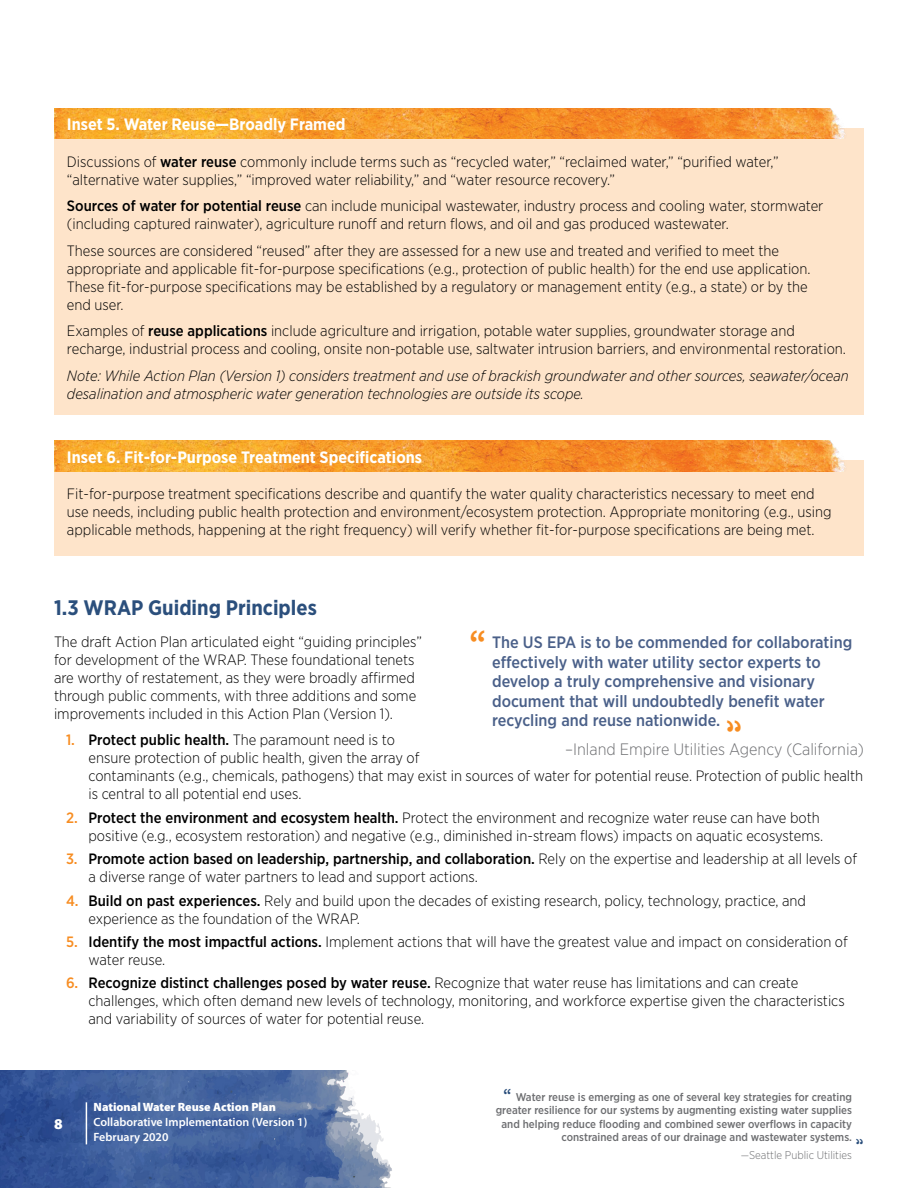
<style>
.page{position:relative;width:918px;height:1188px;background:#fff}
.page>*{position:absolute;margin:0;border:0;box-sizing:border-box;transform-origin:0 0}
.page_number{font:31.5px "Monaco";color:#f78d22}
.H3{font:700 21px "Gotham Narrow";color:#2b4f7c}
.Pull_quote{font:500 16.5px/19.5px "Gotham Narrow";color:#4a6089}
.Callout_Title{font:700 16.5px "Gotham Narrow";color:#fff}
.Pull_quote_name{font:300 16.5px "Gotham Narrow";color:#6d6e71}
.body{font:300 15px/18px "Gotham Narrow";color:#000}
.body-2{font:italic 300 15px/18px "Gotham Narrow";color:#000}
.t1{font:900 15px "Myriad Pro";color:#fff}
.page_number-2{font:15px "Monaco";color:#2b4f7c}
.t2{font:600 12px/15px "Myriad Pro";color:#fff}
.t3{font:900 12px "Myriad Pro";color:#fff}
.Quote{font:500 11.25px/13.5px "Gotham Narrow";color:#6d6e71;text-align:right}
.Quote_Name{font:300 11.25px "Gotham Narrow";color:#6d6e71}
.s1{font-weight:500}
.s2{font-weight:500;color:#f78d22}
.s3{font-size:10.5px}
</style>
<div class="page">
<img style="left:0;top:1070px;width:392px;height:118px">
<hr style="left:86px;top:1102px;width:1px;height:42px;background:#fff">
<div style="left:54px;top:461px;width:810px;height:95px;background:#fee4ca"></div>
<img style="left:54px;top:441px;width:810px;height:30px">
<div style="left:54px;top:128px;width:810px;height:287px;background:#fee4ca"></div>
<img style="left:54px;top:108px;width:792px;height:31px">
<p class="Callout_Title" style="left:67px;top:113px;width:280px">Inset 5. Water Reuse—Broadly Framed</p>
<p class="body" style="left:67px;top:152px;width:713px">Discussions of <span class="s1">water reuse</span> commonly include terms such as “recycled water,” “reclaimed water,” “purified water,” “alternative water supplies,” “improved water reliability,” and “water resource recovery.”</p>
<p class="body" style="left:67px;top:197px;width:758px"><span class="s1">Sources of water for potential reuse</span> can include municipal wastewater, industry process and cooling water, stormwater (including captured rainwater), agriculture runoff and return flows, and oil and gas produced wastewater.</p>
<p class="body" style="left:67px;top:241px;width:745px">These sources are considered “reused” after they are assessed for a new use and treated and verified to meet the appropriate and applicable fit-for-purpose specifications (e.g., protection of public health) for the end use application.<br>These fit-for-purpose specifications may be established by a regulatory or management entity (e.g., a state) or by the end user.</p>
<p class="body" style="left:67px;top:322px;width:781px">Examples of <span class="s1">reuse applications</span> include agriculture and irrigation, potable water supplies, groundwater storage and recharge, industrial process and cooling, onsite non-potable use, saltwater intrusion barriers, and environmental restoration.</p>
<p class="body-2" style="left:67px;top:366px;width:783px">Note: While Action Plan (Version 1) considers treatment and use of brackish groundwater and other sources, seawater/ocean desalination and atmospheric water generation technologies are outside its scope.</p>
<p class="Callout_Title" style="left:67px;top:446px;width:357px">Inset 6. Fit-for-Purpose Treatment Specifications</p>
<p class="body" style="left:67px;top:485px;width:766px">Fit-for-purpose treatment specifications describe and quantify the water quality characteristics necessary to meet end use needs, including public health protection and environment/ecosystem protection. Appropriate monitoring (e.g., using applicable methods, happening at the right frequency) will verify whether fit-for-purpose specifications are being met.</p>
<p class="H3" style="left:54px;top:594px;width:264px">1.3 WRAP Guiding Principles</p>
<p class="body" style="left:54px;top:632px;width:370px">The draft Action Plan articulated eight “guiding principles” for development of the WRAP. These foundational tenets are worthy of restatement, as they were broadly affirmed through public comments, with three additions and some improvements included in this Action Plan (Version 1).</p>
<p class="body" style="left:88px;top:731px;width:776px;text-indent:-22px"><span class="s2">1.</span> <span class="s1">Protect public health.</span> The paramount need is to<br>ensure protection of public health, given the array of<br>contaminants (e.g., chemicals, pathogens) that may exist in sources of water for potential reuse. Protection of public health is central to all potential end uses.</p>
<p class="body" style="left:66px;top:808px;width:759px;text-align:right"><span class="s2">2.</span> <span class="s1">Protect the environment and ecosystem health.</span> Protect the environment and recognize water reuse can have both positive (e.g., ecosystem restoration) and negative (e.g., diminished in-stream flows) impacts on aquatic ecosystems.</p>
<p class="body" style="left:88px;top:850px;width:770px;text-indent:-22px"><span class="s2">3.</span> <span class="s1">Promote action based on leadership, partnership, and collaboration.</span> Rely on the expertise and leadership at all levels of a diverse range of water partners to lead and support actions.</p>
<p class="body" style="left:88px;top:891px;width:719px;text-indent:-22px"><span class="s2">4.</span> <span class="s1">Build on past experiences.</span> Rely and build upon the decades of existing research, policy, technology, practice, and experience as the foundation of the WRAP.</p>
<p class="body" style="left:88px;top:932px;width:761px;text-indent:-22px"><span class="s2">5.</span> <span class="s1">Identify the most impactful actions.</span> Implement actions that will have the greatest value and impact on consideration of water reuse.</p>
<p class="body" style="left:88px;top:974px;width:758px;text-indent:-22px"><span class="s2">6.</span> <span class="s1">Recognize distinct challenges posed by water reuse.</span> Recognize that water reuse has limitations and can create challenges, which often demand new levels of technology, monitoring, and workforce expertise given the characteristics and variability of sources of water for potential reuse.</p>
<p class="page_number" style="left:468px;top:617px;width:20px">“</p>
<p class="Pull_quote" style="left:492px;top:632px;width:362px">The US EPA is to be commended for collaborating effectively with water utility sector experts to develop a truly comprehensive and visionary document that will undoubtedly benefit water recycling and reuse nationwide.</p>
<p class="Pull_quote_name" style="left:565px;top:740px;width:300px">–Inland Empire Utilities Agency (California)</p>
<p class="t1" style="left:54px;top:1115px;width:10px">8</p>
<p class="t3" style="left:94px;top:1100px;width:184px">National Water Reuse Action Plan</p>
<p class="t2" style="left:94px;top:1115px;width:215px">Collaborative Implementation (Version 1)<br>February 2020</p>
<p class="page_number-2" style="left:503px;top:1082px;width:10px">“</p>
<p class="Quote" style="left:496px;top:1090px;width:358px">Water reuse is emerging as one of several key strategies for creating greater resilience for our systems by augmenting existing water supplies and helping reduce flooding and combined sewer overflows in capacity constrained areas of our drainage and wastewater systems.</p>
<p class="Quote_Name" style="left:741px;top:1148px;width:113px"><span class="s3">—</span>Seattle Public Utilities</p>
</div>
